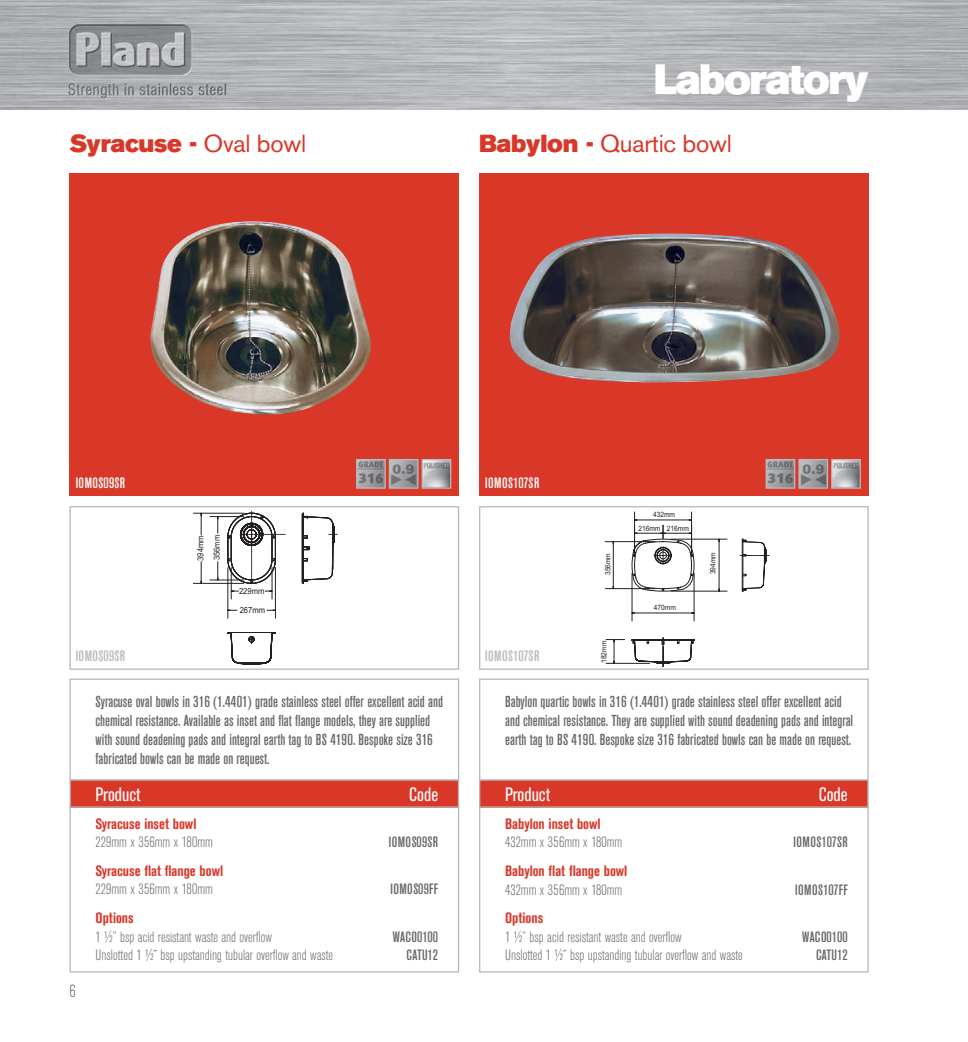
<style>
.page{position:relative;width:968px;height:1042px;background:#fff}
.page>*{position:absolute;margin:0;border:0;box-sizing:border-box;transform-origin:0 0}
.t1{font:42px "Akzidenz Grotesk BE Super";letter-spacing:-.04em;color:#fff}
.t2{font:24.5px "Akzidenz Grotesk BE";letter-spacing:-.01em;color:#d93829}
.t3{font:24.5px "Akzidenz Grotesk BE Super";letter-spacing:-.01em;color:#d93829}
.t4{font:condensed 19.25px "Akzidenz Grotesk BE";color:#fff}
.t5{font:300 condensed 17.5px "Akzidenz Grotesk BE";color:#67676a}
.t6{font:500 condensed 15.75px/19.2px "Akzidenz Grotesk BE";color:#67676a}
.t7{font:300 condensed 14.88px "Akzidenz Grotesk BE";color:#67676a}
.t8{font:700 condensed 14.88px "Akzidenz Grotesk BE";color:#d93829}
.t9{font:500 condensed 14.88px "Akzidenz Grotesk BE";letter-spacing:.02em;color:#67676a}
.t10{font:500 condensed 14.88px "Akzidenz Grotesk BE";letter-spacing:.03em;color:#fff}
.t11{font:500 condensed 14.88px "Akzidenz Grotesk BE";letter-spacing:.03em;color:#b8b9bc}
.t12{font:500 condensed 14.88px "Akzidenz Grotesk BE";color:#67676a}
.t13{font:8.4px "Arial";color:#231f20;scale:.9 1}
.t14{font:7.35px "Arial";color:#231f20;scale:.9 1}
.s1{font-family:"Akzidenz Grotesk BE"}
.s2{font-family:"Akzidenz Grotesk BE Super"}
</style>
<div class="page">
<img style="left:0;top:0;width:967px;height:109px">
<div style="left:69px;top:174px;width:390px;height:322px;background:#d93829"></div>
<img style="left:150px;top:221px;width:221px;height:194px">
<div style="left:479px;top:174px;width:389px;height:322px;background:#d93829"></div>
<img style="left:509px;top:233px;width:331px;height:150px">
<hr style="left:193px;top:513px;width:51px;height:1px;background:#231f20">
<hr style="left:193px;top:583px;width:51px;height:1px;background:#231f20">
<svg style="left:201px;top:562px;width:1px;height:21px"></svg>
<svg style="left:201px;top:514px;width:1px;height:21px"></svg>
<svg style="left:226px;top:511px;width:111px;height:154px"></svg>
<hr style="left:210px;top:516px;width:34px;height:1px;background:#231f20">
<hr style="left:210px;top:580px;width:34px;height:1px;background:#231f20">
<svg style="left:217px;top:517px;width:1px;height:16px"></svg>
<svg style="left:217px;top:562px;width:1px;height:18px"></svg>
<div style="left:69px;top:506px;width:390px;height:164px;border:1px solid #b8b9bc"></div>
<hr style="left:691px;top:512px;width:1px;height:44px;background:#231f20">
<hr style="left:634px;top:512px;width:1px;height:44px;background:#231f20">
<hr style="left:606px;top:663px;width:43px;height:1px;background:#231f20">
<svg style="left:606px;top:639px;width:18px;height:24px"></svg>
<svg style="left:630px;top:519px;width:139px;height:147px"></svg>
<hr style="left:613px;top:542px;width:1px;height:46px;background:#231f20">
<hr style="left:605px;top:541px;width:50px;height:1px;background:#231f20">
<hr style="left:605px;top:588px;width:50px;height:1px;background:#231f20">
<hr style="left:634px;top:639px;width:58px;height:1px;background:#231f20">
<hr style="left:741px;top:541px;width:1px;height:47px;background:#231f20">
<div style="left:479px;top:506px;width:389px;height:164px;border:1px solid #b8b9bc"></div>
<img style="left:423px;top:461px;width:26px;height:26px">
<div style="left:421px;top:459px;width:30px;height:30px;border:1px solid #b8b9bc"></div>
<img style="left:833px;top:461px;width:25px;height:26px">
<div style="left:831px;top:459px;width:29px;height:30px;border:1px solid #b8b9bc"></div>
<img style="left:391px;top:461px;width:25px;height:26px">
<div style="left:389px;top:459px;width:29px;height:30px;border:1px solid #b8b9bc"></div>
<img style="left:800px;top:461px;width:26px;height:26px">
<div style="left:798px;top:459px;width:30px;height:30px;border:1px solid #b8b9bc"></div>
<img style="left:358px;top:461px;width:26px;height:26px">
<div style="left:356px;top:459px;width:30px;height:30px;border:1px solid #b8b9bc"></div>
<img style="left:767px;top:461px;width:26px;height:26px">
<div style="left:765px;top:459px;width:30px;height:30px;border:1px solid #b8b9bc"></div>
<div style="left:69px;top:678px;width:390px;height:103px;border:1px solid #b8b9bc"></div>
<div style="left:69px;top:806px;width:390px;height:166px;border:1px solid #b8b9bc"></div>
<div style="left:70px;top:780px;width:388px;height:27px;background:#d93829"></div>
<div style="left:69px;top:779px;width:390px;height:29px;border:1px solid #b8b9bc"></div>
<div style="left:479px;top:678px;width:389px;height:103px;border:1px solid #b8b9bc"></div>
<div style="left:479px;top:806px;width:389px;height:166px;border:1px solid #b8b9bc"></div>
<div style="left:479px;top:780px;width:388px;height:27px;background:#d93829"></div>
<div style="left:479px;top:779px;width:389px;height:29px;border:1px solid #b8b9bc"></div>
<h2 class="t3" style="left:69px;top:130px;width:238px">Syracuse - <span class="s1">Oval bowl</span></h2>
<h1 class="t1" style="left:654px;top:55px;width:216px">Laboratory</h1>
<h2 class="t2" style="left:479px;top:129px;width:254px"><span class="s2">Babylon -</span> Quartic bowl</h2>
<p class="t10" style="left:76px;top:474px;width:51px">IOMOS09SR</p>
<p class="t11" style="left:76px;top:648px;width:51px">IOMOS09SR</p>
<p class="t13" style="left:195px;top:561px;width:30px;rotate:-90deg">394mm</p>
<p class="t13" style="left:211px;top:560px;width:30px;rotate:-90deg">356mm</p>
<p class="t13" style="left:239px;top:585px;width:30px">229mm</p>
<p class="t13" style="left:240px;top:604px;width:30px">267mm</p>
<p class="t6" style="left:96px;top:692px;width:349px">Syracuse oval bowls in 316 (1.4401) grade stainless steel offer excellent acid and chemical resistance. Available as inset and flat flange models, they are supplied with sound deadening pads and integral earth tag to BS 4190. Bespoke size 316 fabricated bowls can be made on request.</p>
<p class="t4" style="left:96px;top:783px;width:46px">Product</p>
<p class="t4" style="left:409px;top:783px;width:30px">Code</p>
<p class="t5" style="left:69px;top:981px;width:8px">6</p>
<p class="t8" style="left:96px;top:815px;width:102px">Syracuse inset bowl</p>
<p class="t7" style="left:96px;top:834px;width:119px">229mm x 356mm x 180mm</p>
<p class="t9" style="left:388px;top:834px;width:51px">IOMOS09SR</p>
<p class="t8" style="left:96px;top:862px;width:129px">Syracuse flat flange bowl</p>
<p class="t7" style="left:96px;top:881px;width:119px">229mm x 356mm x 180mm</p>
<p class="t9" style="left:390px;top:881px;width:49px">IOMOS09FF</p>
<p class="t8" style="left:96px;top:909px;width:40px">Options</p>
<p class="t7" style="left:96px;top:928px;width:178px">1 ½” bsp acid resistant waste and overflow</p>
<p class="t12" style="left:392px;top:928px;width:47px">WACO0100</p>
<p class="t7" style="left:96px;top:947px;width:239px">Unslotted 1 ½˝ bsp upstanding tubular overflow and waste</p>
<p class="t9" style="left:406px;top:947px;width:33px">CATU12</p>
<p class="t10" style="left:485px;top:474px;width:56px">IOMOS107SR</p>
<p class="t11" style="left:485px;top:648px;width:56px">IOMOS107SR</p>
<p class="t14" style="left:603px;top:575px;width:26px;rotate:-90deg">356mm</p>
<p class="t14" style="left:599px;top:663px;width:26px;rotate:-90deg">182mm</p>
<p class="t14" style="left:653px;top:509px;width:26px">432mm</p>
<p class="t14" style="left:638px;top:523px;width:58px">216mm 216mm</p>
<p class="t14" style="left:653px;top:603px;width:26px">470mm</p>
<p class="t14" style="left:708px;top:574px;width:26px;rotate:-90deg">394mm</p>
<p class="t6" style="left:505px;top:692px;width:349px">Babylon quartic bowls in 316 (1.4401) grade stainless steel offer excellent acid and chemical resistance. They are supplied with sound deadening pads and integral earth tag to BS 4190. Bespoke size 316 fabricated bowls can be made on request.</p>
<p class="t4" style="left:505px;top:783px;width:46px">Product</p>
<p class="t4" style="left:818px;top:783px;width:30px">Code</p>
<p class="t8" style="left:505px;top:815px;width:97px">Babylon inset bowl</p>
<p class="t7" style="left:505px;top:834px;width:119px">432mm x 356mm x 180mm</p>
<p class="t9" style="left:793px;top:834px;width:56px">IOMOS107SR</p>
<p class="t8" style="left:505px;top:862px;width:124px">Babylon flat flange bowl</p>
<p class="t7" style="left:505px;top:881px;width:119px">432mm x 356mm x 180mm</p>
<p class="t9" style="left:795px;top:881px;width:54px">IOMOS107FF</p>
<p class="t8" style="left:505px;top:909px;width:40px">Options</p>
<p class="t7" style="left:505px;top:928px;width:178px">1 ½” bsp acid resistant waste and overflow</p>
<p class="t12" style="left:802px;top:928px;width:47px">WACO0100</p>
<p class="t7" style="left:505px;top:947px;width:239px">Unslotted 1 ½˝ bsp upstanding tubular overflow and waste</p>
<p class="t9" style="left:815px;top:947px;width:33px">CATU12</p>
</div>
